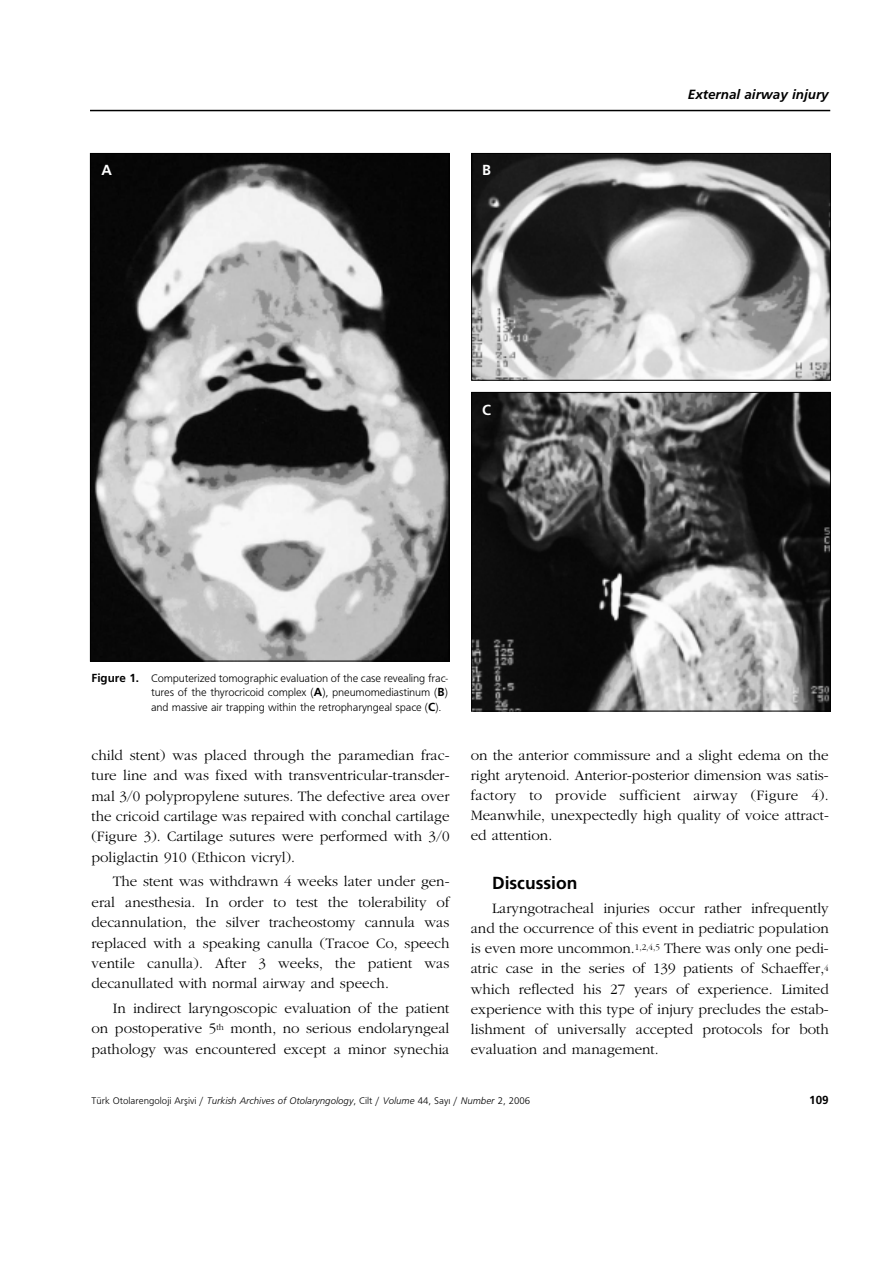
<style>
.page{position:relative;width:893px;height:1263px;background:#fff}
.page>*{position:absolute;margin:0;border:0;box-sizing:border-box;transform-origin:0 0}
.t1{font:700 18px "Frutiger";color:#000}
.t2{font:300 15px/20.4px "Garamond";color:#000;text-align:justify}
.t3{font:italic 700 15px "Frutiger";color:#000}
.t4{font:700 15px "Frutiger";color:#fff}
.t5{font:300 12px/14.5px "Frutiger";letter-spacing:-.01em;color:#000;text-align:justify}
.t6{font:700 12px "Frutiger";color:#000}
.t7{font:300 10.5px "Frutiger";color:#000}
.s1{font-weight:700}
.s2{font-style:italic}
</style>
<div class="page">
<hr style="left:90px;top:110px;width:740px;height:1px;background:#000">
<img style="left:92px;top:155px;width:355px;height:504px">
<img style="left:473px;top:155px;width:355px;height:224px">
<div style="left:471px;top:153px;width:359px;height:228px;border:1px solid #000"></div>
<img style="left:473px;top:394px;width:355px;height:315px">
<div style="left:471px;top:392px;width:359px;height:319px;border:1px solid #000"></div>
<p class="t4" style="left:101px;top:165px;width:12px">A</p>
<p class="t4" style="left:482px;top:165px;width:10px">B</p>
<p class="t4" style="left:482px;top:404px;width:10px">C</p>
<p class="t5" style="left:151px;top:672px;width:298px;text-indent:-60px"><span class="s1">Figure 1.</span> Computerized tomographic evaluation of the case revealing frac&shy;tures of the thyrocricoid complex (<span class="s1">A</span>), pneumomediastinum (<span class="s1">B</span>) and massive air trapping within the retropharyngeal space (<span class="s1">C</span>).</p>
<p class="t3" style="left:688px;top:89px;width:142px">External airway injury</p>
<p class="t2" style="left:91px;top:746px;width:359px">child stent) was placed through the paramedian frac&shy;ture line and was fixed with transventricular-transder&shy;mal 3/0 polypropylene sutures. The defective area over the cricoid cartilage was repaired with conchal cartilage (Figure 3). Cartilage sutures were performed with 3/0 poliglactin 910 (Ethicon vicryl).</p>
<p class="t2" style="left:91px;top:873px;width:359px;text-indent:21px">The stent was withdrawn 4 weeks later under gen&shy;eral anesthesia. In order to test the tolerability of decannulation, the silver tracheostomy cannula was replaced with a speaking canulla (Tracoe Co, speech ventile canulla). After 3 weeks, the patient was decanullated with normal airway and speech.</p>
<p class="t2" style="left:91px;top:999px;width:359px;text-indent:21px">In indirect laryngoscopic evaluation of the patient on postoperative 5<sup>th</sup> month, no serious endolaryngeal pathology was encountered except a minor synechia</p>
<p class="t2" style="left:471px;top:746px;width:359px">on the anterior commissure and a slight edema on the right arytenoid. Anterior-posterior dimension was satis&shy;factory to provide sufficient airway (Figure 4).<br>Meanwhile, unexpectedly high quality of voice attract&shy;ed attention.</p>
<p class="t1" style="left:492px;top:876px;width:87px">Discussion</p>
<p class="t2" style="left:471px;top:900px;width:359px;text-indent:21px">Laryngotracheal injuries occur rather infrequently and the occurrence of this event in pediatric population is even more uncommon.<sup>1,2,4,5</sup> There was only one pedi&shy;atric case in the series of 139 patients of Schaeffer,<sup>4 </sup>which reflected his 27 years of experience. Limited experience with this type of injury precludes the estab&shy;lishment of universally accepted protocols for both evaluation and management.</p>
<p class="t7" style="left:91px;top:1097px;width:440px">Türk Otolarengoloji Arflivi / <span class="s2">Turkish Archives of Otolaryngology</span>, Cilt / <span class="s2">Volume</span> 44, Say› / <span class="s2">Number</span> 2, 2006</p>
<p class="t6" style="left:809px;top:1095px;width:21px">109</p>
</div>
